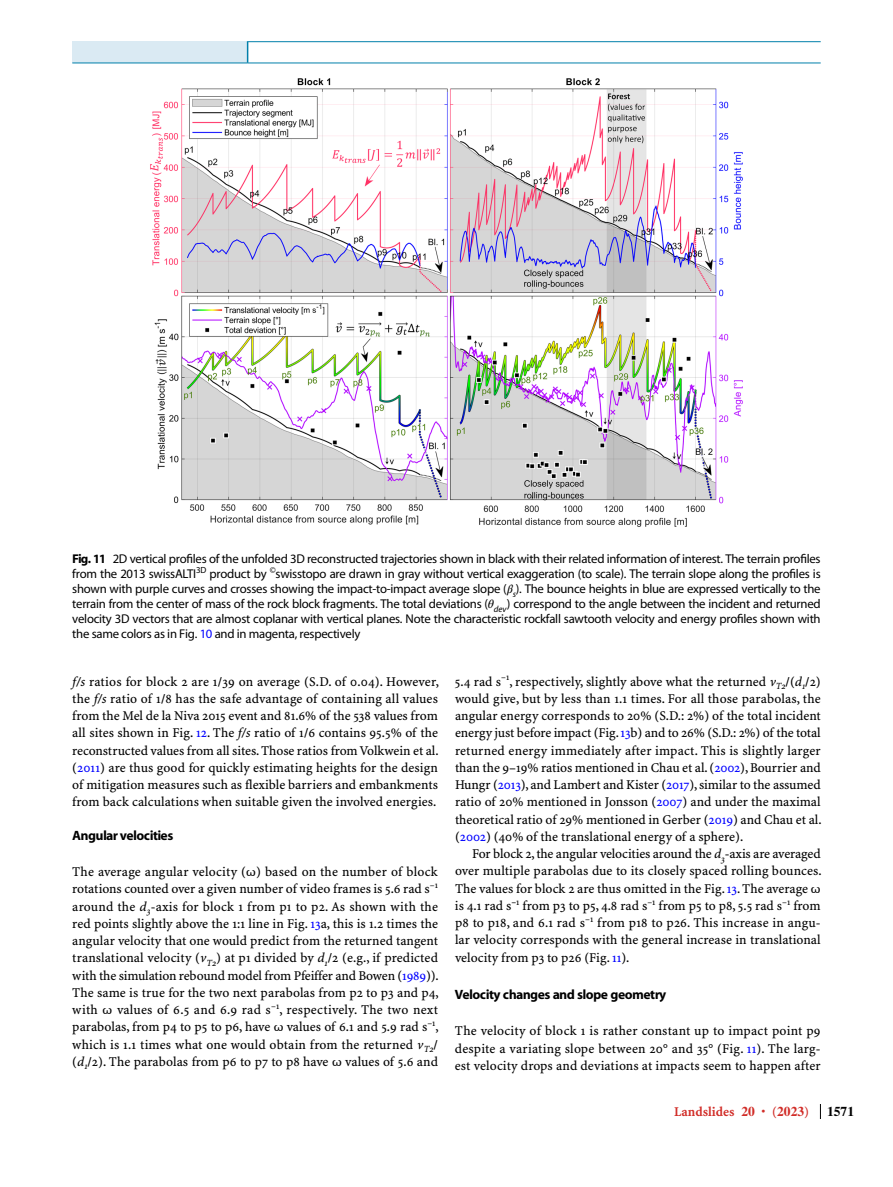
<style>
.page{position:relative;width:893px;height:1187px;background:#fff}
.page>*{position:absolute;margin:0;border:0;box-sizing:border-box;transform-origin:0 0}
.t1{font:13.5px/17.2px "S Minion Plus";color:#000;text-align:justify}
.t2{font:700 13.5px "S Myriad";color:#000}
.t3{font:700 13.5px "S Minion Plus";color:#d12d28}
.t4{font:700 13.5px "STIX";color:#d12d28}
.t5{font:700 13.5px "STIX";color:#000}
.t6{font:12.75px/15px "S Myriad";letter-spacing:-.02em;color:#000;text-align:justify}
.s1{font-weight:700}
.s2{font-family:"STIX Math Italic 14"}
.s3{font-family:"STIX Math Italic 15"}
.s4{color:#00f}
.s5{font-style:italic}
.s6{font-family:"Code 2000"}
.s7{font-family:"STIX"}
.s8{font-family:"S Minion Plus";font-weight:400}
</style>
<div class="page">
<svg style="left:820px;top:1104px;width:1px;height:14px"></svg>
<div style="left:72px;top:42px;width:176px;height:21px;background:#daeaf3"></div>
<svg style="left:247px;top:42px;width:1px;height:21px"></svg>
<hr style="left:72px;top:63px;width:176px;height:1px;background:#007faa">
<hr style="left:247px;top:41px;width:574px;height:1px;background:#007faa">
<hr style="left:248px;top:63px;width:573px;height:1px;background:#007faa">
<img style="left:150px;top:78px;width:593px;height:449px">
<p class="t6" style="left:72px;top:552px;width:750px"><span class="s1">Fig. 11</span> 2D vertical profiles of the unfolded 3D reconstructed trajectories shown in black with their related information of interest. The terrain profiles from the 2013 swissALTI<sup>3D</sup> product by <sup>©</sup>swisstopo are drawn in gray without vertical exaggeration (to scale). The terrain slope along the profiles is shown with purple curves and crosses showing the impact-to-impact average slope (<span class="s2">𝛽</span><sub>s</sub>). The bounce heights in blue are expressed vertically to the terrain from the center of mass of the rock block fragments. The total deviations (<span class="s3">𝜃</span><sub>dev</sub>) correspond to the angle between the incident and returned velocity 3D vectors that are almost coplanar with vertical planes. Note the characteristic rockfall sawtooth velocity and energy profiles shown with the same colors as in Fig. <span class="s4">10</span> and in magenta, respectively</p>
<p class="t1" style="left:72px;top:672px;width:368px"><span class="s5">f/s</span> ratios for block 2 are 1/39 on average (S.D. of 0.04). However, the <span class="s5">f/s</span> ratio of 1/8 has the safe advantage of containing all values from the Mel de la Niva 2015 event and 81.6% of the 538 values from all sites shown in Fig. <span class="s4">12</span>. The <span class="s5">f/s</span> ratio of 1/6 contains 95.5% of the reconstructed values from all sites. Those ratios from Volkwein et al. (<span class="s4">2011</span>) are thus good for quickly estimating heights for the design of mitigation measures such as flexible barriers and embankments from back calculations when suitable given the involved energies.</p>
<p class="t2" style="left:72px;top:828px;width:102px">Angular velocities</p>
<p class="t1" style="left:72px;top:863px;width:368px">The average angular velocity (<span class="s6">ω</span>) based on the number of block rotations counted over a given number of video frames is 5.6 rad -s<sup>–1 </sup>around the <span class="s5">d</span><sub>3</sub>-axis for block 1 from p1 to p2. As shown with the red points slightly above the 1:1 line in Fig. <span class="s4">13</span>a, this is 1.2 times the angular velocity that one would predict from the returned tangent translational velocity (<span class="s5">v</span><sub>T2</sub>) at p1 divided by <span class="s5">d</span><sub>1</sub>/2 (e.g., if predicted with the simulation rebound model from Pfeiffer and Bowen (<span class="s4">1989</span>)).<br>The same is true for the two next parabolas from p2 to p3 and p4, with <span class="s6">ω</span> values of 6.5 and 6.9 rad -s<sup>–1</sup>, respectively. The two next parabolas, from p4 to p5 to p6, have <span class="s6">ω</span> values of 6.1 and 5.9 rad -s<sup>–1</sup>, which is 1.1 times what one would obtain from the returned <span class="s5">v</span><sub>T2</sub>/ (<span class="s5">d</span><sub>1</sub>/2). The parabolas from p6 to p7 to p8 have <span class="s6">ω</span> values of 5.6 and</p>
<p class="t1" style="left:455px;top:672px;width:368px">5.4 rad -s<sup>–1</sup>, respectively, slightly above what the returned <span class="s5">v</span><sub>T2</sub>/(<span class="s5">d</span><sub>1</sub>/2) would give, but by less than 1.1 times. For all those parabolas, the angular energy corresponds to 20% (S.D.: 2%) of the total incident energy just before impact (Fig.<span class="s4">13</span>b) and to 26% (S.D.: 2%) of the total returned energy immediately after impact. This is slightly larger than the 9–19% ratios mentioned in Chau et al. (<span class="s4">2002</span>), Bourrier and Hungr (<span class="s4">2013</span>), and Lambert and Kister (<span class="s4">2017</span>), similar to the assumed ratio of 20% mentioned in Jonsson (<span class="s4">2007</span>) and under the maximal theoretical ratio of 29% mentioned in Gerber (<span class="s4">2019</span>) and Chau et al. (<span class="s4">2002</span>) (40% of the translational energy of a sphere).</p>
<p class="t1" style="left:455px;top:845px;width:368px;text-indent:17px">For block 2, the angular velocities around the <span class="s5">d</span><sub>3</sub>-axis are averaged over multiple parabolas due to its closely spaced rolling bounces.<br>The values for block 2 are thus omitted in the Fig.<span class="s4">13</span>. The average <span class="s6">ω </span>is 4.1 rad -s<sup>–</sup><sup>1</sup> from p3 to p5, 4.8 rad -s<sup>–1</sup> from p5 to p8, 5.5 rad -s<sup>–1</sup> from p8 to p18, and 6.1 rad -s<sup>–1</sup> from p18 to p26. This increase in angu&shy;lar velocity corresponds with the general increase in translational velocity from p3 to p26 (Fig.<span class="s4">11</span>).</p>
<p class="t2" style="left:455px;top:987px;width:212px">Velocity changes and slope geometry</p>
<p class="t1" style="left:455px;top:1022px;width:367px">The velocity of block 1 is rather constant up to impact point p9 despite a variating slope between 20° and 35° (Fig. <span class="s4">11</span>). The larg&shy;est velocity drops and deviations at impacts seem to happen after</p>
<p class="t3" style="left:674px;top:1103px;width:82px">Landslides <span class="s7">20</span></p>
<p class="t5" style="left:827px;top:1103px;width:28px">1571</p>
<p class="t4" style="left:762px;top:1102px;width:49px"><sup>•</sup> <span class="s8">(</span>2023<span class="s8">)</span></p>
</div>
